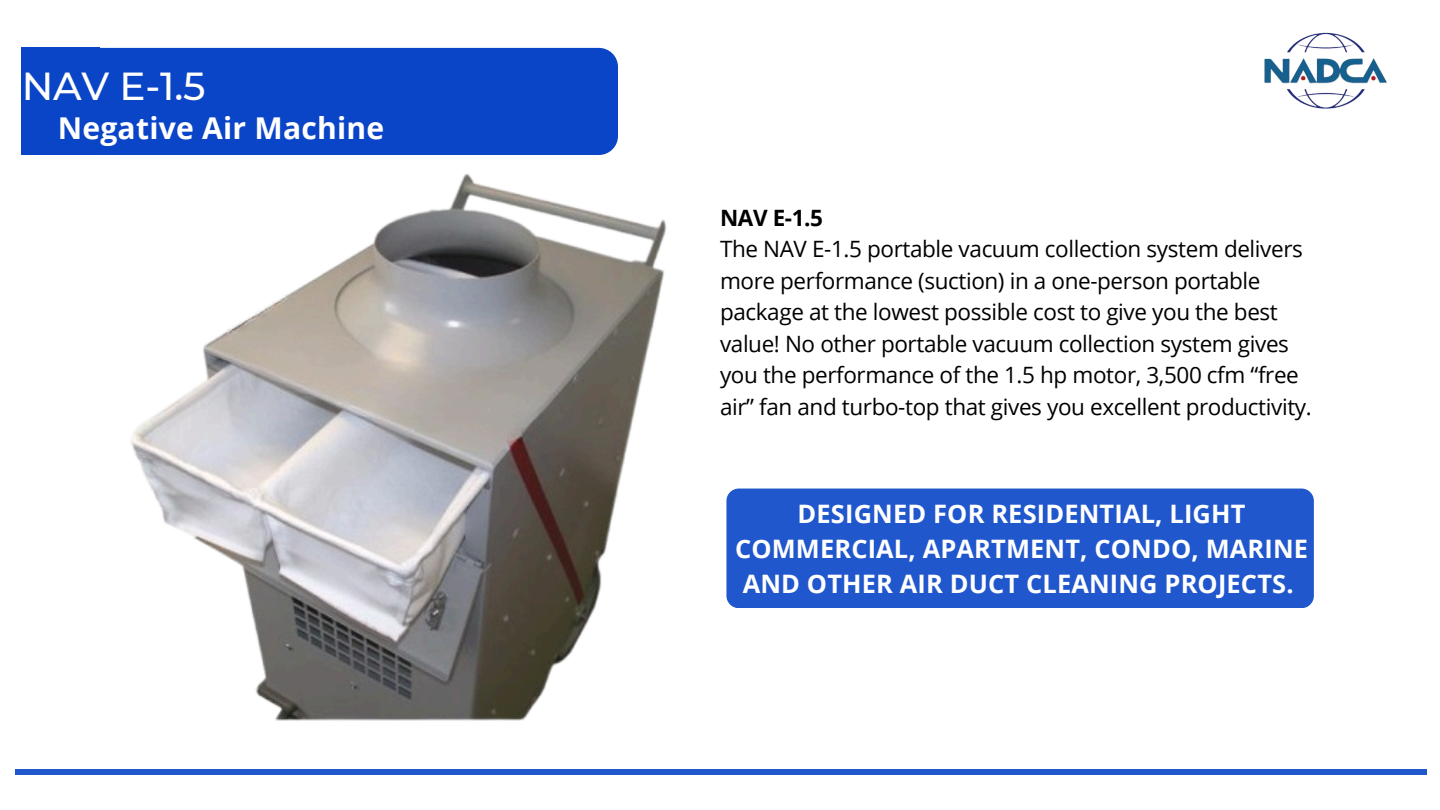
<style>
.page{position:relative;width:1440px;height:810px;background:#fff}
.page>*{position:absolute;margin:0;border:0;box-sizing:border-box;transform-origin:0 0}
.t1{font:500 39px "Montserrat";color:#fff}
.t2{font:700 30px "Open Sans";letter-spacing:.01em;color:#fff}
.t3{font:700 25.5px/34.8px "Open Sans";letter-spacing:.005em;color:#fff;text-align:center}
.t4{font:22.5px/31.5px "Open Sans";letter-spacing:-.015em;color:#000}
.t5{font:700 22.5px "Open Sans";color:#000}
</style>
<div class="page">
<div style="left:22px;top:48px;width:596px;height:107px;background:#0a45c7;border-radius:19px"></div>
<div style="left:21px;top:48px;width:79px;height:107px;background:#0a45c7"></div>
<img style="left:1264px;top:32px;width:123px;height:77px">
<div style="left:15px;top:769px;width:1412px;height:6px;background:#2157cd"></div>
<img style="left:131px;top:173px;width:536px;height:548px">
<div style="left:726px;top:489px;width:588px;height:119px;background:#2157cd;border-radius:12px"></div>
<p class="t1" style="left:22px;top:62px;width:185px">NAV E-1.5</p>
<p class="t2" style="left:58px;top:107px;width:328px">Negative Air Machine</p>
<p class="t5" style="left:720px;top:202px;width:105px">NAV E-1.5</p>
<p class="t4" style="left:720px;top:233px;width:593px">The NAV E-1.5 portable vacuum collection system delivers more performance (suction) in a one-person portable package at the lowest possible cost to give you the best value! No other portable vacuum collection system gives you the performance of the 1.5 hp motor, 3,500 cfm “free air” fan and turbo-top that gives you excellent productivity.</p>
<h3 class="t3" style="left:735px;top:496px;width:575px">DESIGNED FOR RESIDENTIAL, LIGHT<br>COMMERCIAL, APARTMENT, CONDO, MARINE<br>AND OTHER AIR DUCT CLEANING PROJECTS.</h3>
</div>
